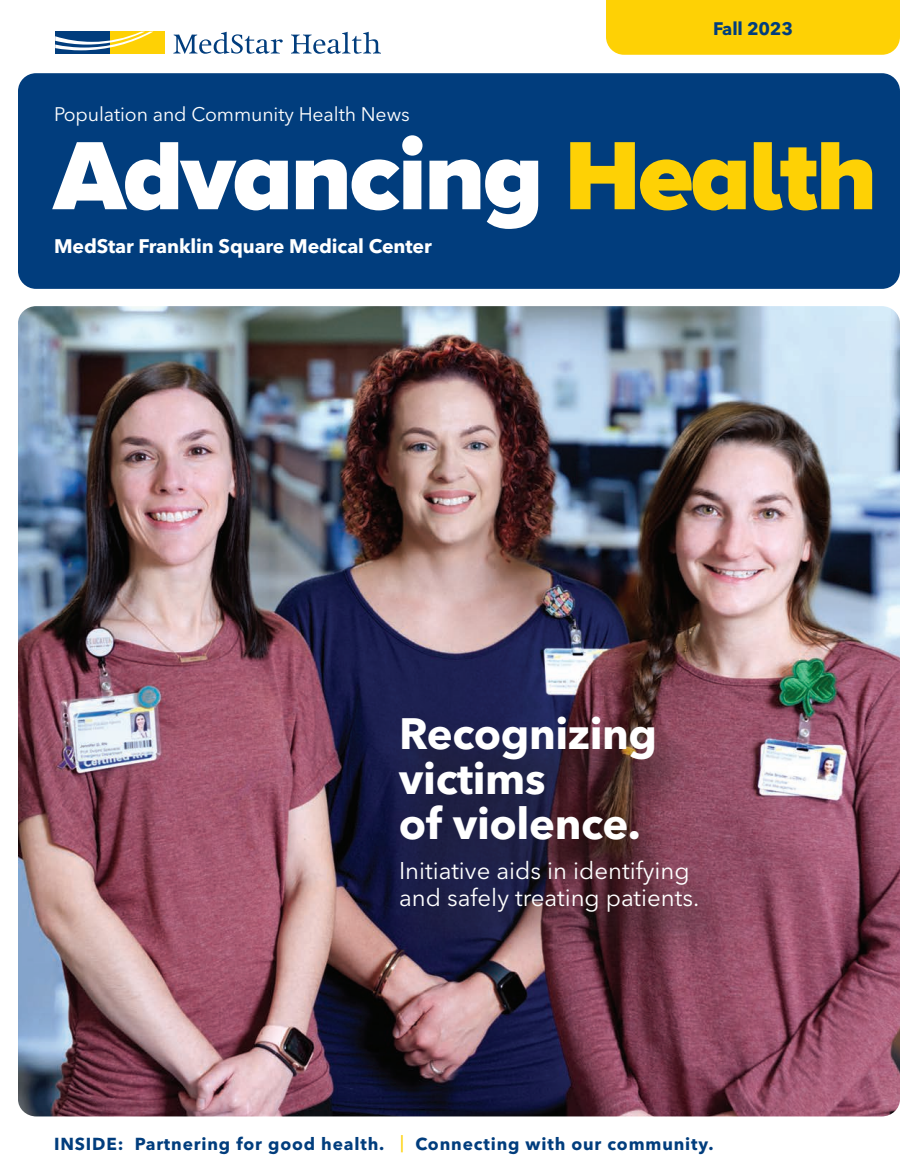
<style>
.page{position:relative;width:918px;height:1175px;background:#fff}
.page>*{position:absolute;margin:0;border:0;box-sizing:border-box;transform-origin:0 0}
.section_header{font:900 100.5px "Proxima Nova A";letter-spacing:-.02em;color:#fff}
.t1{font:700 43.5px/45px "Avenir Next LT Pro";letter-spacing:-.01em;color:#fff}
.t2{font:24px/27px "Avenir Next LT Pro";color:#fff}
.t3{font:700 19.5px "Avenir Next LT Pro";letter-spacing:-.005em;color:#fff}
.t4{font:19.5px "Avenir Next LT Pro";letter-spacing:-.005em;color:#fff}
.section_header-2{font:700 18px "Avenir Next LT Pro";letter-spacing:-.01em;color:#013d7d}
.t5{font:700 17.25px "Avenir Next LT Pro";letter-spacing:.05em;color:#013d7d}
.s1{color:#fed105}
.s2{font-weight:500;color:#fed105}
</style>
<div class="page">
<img style="left:18px;top:306px;width:882px;height:810px">
<svg style="left:173px;top:32px;width:110px;height:22px"></svg>
<svg style="left:291px;top:32px;width:90px;height:22px"></svg>
<svg style="left:55px;top:31px;width:110px;height:1px"></svg>
<div style="left:110px;top:32px;width:55px;height:22px;background:#fed105"></div>
<div style="left:55px;top:32px;width:55px;height:22px;background:#013d7d"></div>
<svg style="left:55px;top:32px;width:98px;height:18px"></svg>
<div style="left:606px;top:0;width:294px;height:55px;background:#fed105"></div>
<div style="left:18px;top:73px;width:882px;height:216px;background:#013d7d;border-radius:18px"></div>
<div style="left:383px;top:711px;width:359px;height:258px;background:#231f20;opacity:.53"></div>
<p class="t4" style="left:54px;top:102px;width:357px">Population and Community Health News</p>
<p class="section_header-2" style="left:713px;top:17px;width:81px">Fall 2023</p>
<p class="section_header" style="left:54px;top:101px;width:825px">Advancing <span class="s1">Health</span></p>
<p class="t3" style="left:54px;top:234px;width:379px">MedStar Franklin Square Medical Center</p>
<p class="t1" style="left:399px;top:710px;width:260px">Recognizing victims<br>of violence.</p>
<p class="t2" style="left:399px;top:857px;width:302px">Initiative aids in identifying and safely treating patients.</p>
<p class="t5" style="left:54px;top:1133px;width:661px">INSIDE: Partnering for good health. <span class="s2">|</span> Connecting with our community.</p>
</div>
